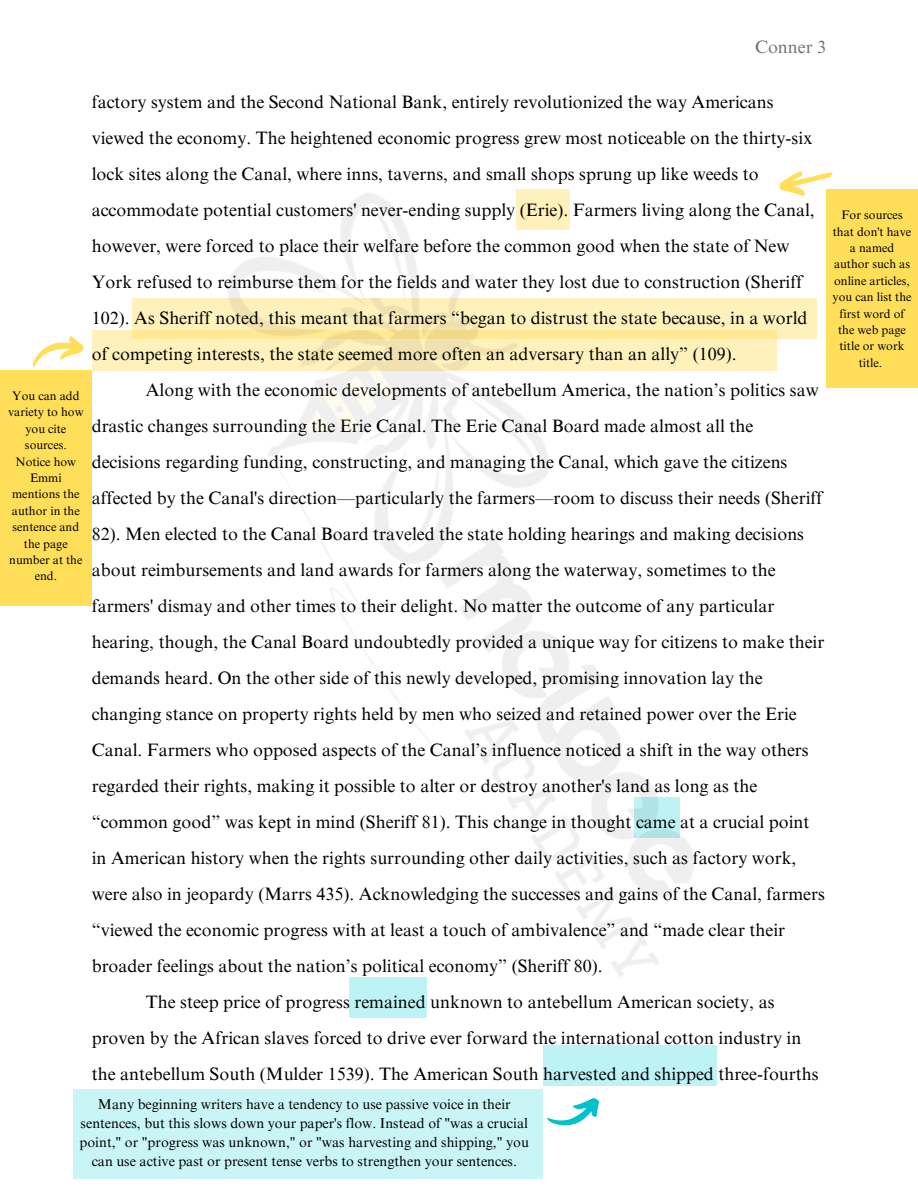
<style>
.page{position:relative;width:918px;height:1188px;background:#fff}
.page>*{position:absolute;margin:0;border:0;box-sizing:border-box;transform-origin:0 0}
.t1{font:18px/36px "Times NR Cyr";color:#000}
.t2{font:18px "Times NR Cyr";color:#737373}
.t3{font:14.25px/19.2px "Times NR Cyr";color:#000;text-align:center}
.t4{font:12.3px/16.4px "Times NR Cyr";color:#000;text-align:center}
</style>
<div class="page">
<div style="left:543px;top:1045px;width:173px;height:40px;background:#bdf3f5"></div>
<div style="left:826px;top:190px;width:92px;height:198px;background:#ffde59"></div>
<div style="left:0;top:371px;width:92px;height:235px;background:#ffde59"></div>
<svg style="left:32px;top:336px;width:52px;height:32px"></svg>
<svg style="left:547px;top:1098px;width:52px;height:28px"></svg>
<div style="left:74px;top:1089px;width:469px;height:90px;background:#c9f5f6"></div>
<img style="left:103px;top:171px;width:769px;height:889px">
<p class="t2" style="left:755px;top:37px;width:73px">Conner 3</p>
<p class="t4" style="left:8px;top:388px;width:77px">You can add variety to how you cite sources.<br>Notice how<br>Emmi mentions the author in the sentence and the page number at the end.</p>
<p class="t1" style="left:92px;top:84px;width:725px">factory system and the Second National Bank, entirely revolutionized the way Americans viewed the economy. The heightened economic progress grew most noticeable on the thirty-six lock sites along the Canal, where inns, taverns, and small shops sprung up like weeds to accommodate potential customers' never-ending supply (Erie). Farmers living along the Canal, however, were forced to place their welfare before the common good when the state of New York refused to reimburse them for the fields and water they lost due to construction (Sheriff 102). As Sheriff noted, this meant that farmers “began to distrust the state because, in a world of competing interests, the state seemed more often an adversary than an ally” (109).</p>
<p class="t1" style="left:92px;top:372px;width:735px;text-indent:54px">Along with the economic developments of antebellum America, the nation’s politics saw drastic changes surrounding the Erie Canal. The Erie Canal Board made almost all the decisions regarding funding, constructing, and managing the Canal, which gave the citizens affected by the Canal's direction—particularly the farmers—room to discuss their needs (Sheriff 82). Men elected to the Canal Board traveled the state holding hearings and making decisions about reimbursements and land awards for farmers along the waterway, sometimes to the farmers' dismay and other times to their delight. No matter the outcome of any particular hearing, though, the Canal Board undoubtedly provided a unique way for citizens to make their demands heard. On the other side of this newly developed, promising innovation lay the changing stance on property rights held by men who seized and retained power over the Erie Canal. Farmers who opposed aspects of the Canal’s influence noticed a shift in the way others regarded their rights, making it possible to alter or destroy another's land as long as the “common good” was kept in mind (Sheriff 81). This change in thought came at a crucial point in American history when the rights surrounding other daily activities, such as factory work, were also in jeopardy (Marrs 435). Acknowledging the successes and gains of the Canal, farmers “viewed the economic progress with at least a touch of ambivalence” and “made clear their broader feelings about the nation’s political economy” (Sheriff 80).</p>
<p class="t1" style="left:92px;top:984px;width:728px;text-indent:54px">The steep price of progress remained unknown to antebellum American society, as proven by the African slaves forced to drive ever forward the international cotton industry in the antebellum South (Mulder 1539). The American South harvested and shipped three-fourths</p>
<p class="t4" style="left:833px;top:207px;width:81px">For sources that don't have a named author such as online articles, you can list the first word of the web page title or work title.</p>
<p class="t3" style="left:80px;top:1095px;width:451px">Many beginning writers have a tendency to use passive voice in their sentences, but this slows down your paper's flow. Instead of "was a crucial point," or "progress was unknown," or "was harvesting and shipping," you can use active past or present tense verbs to strengthen your sentences.</p>
</div>
